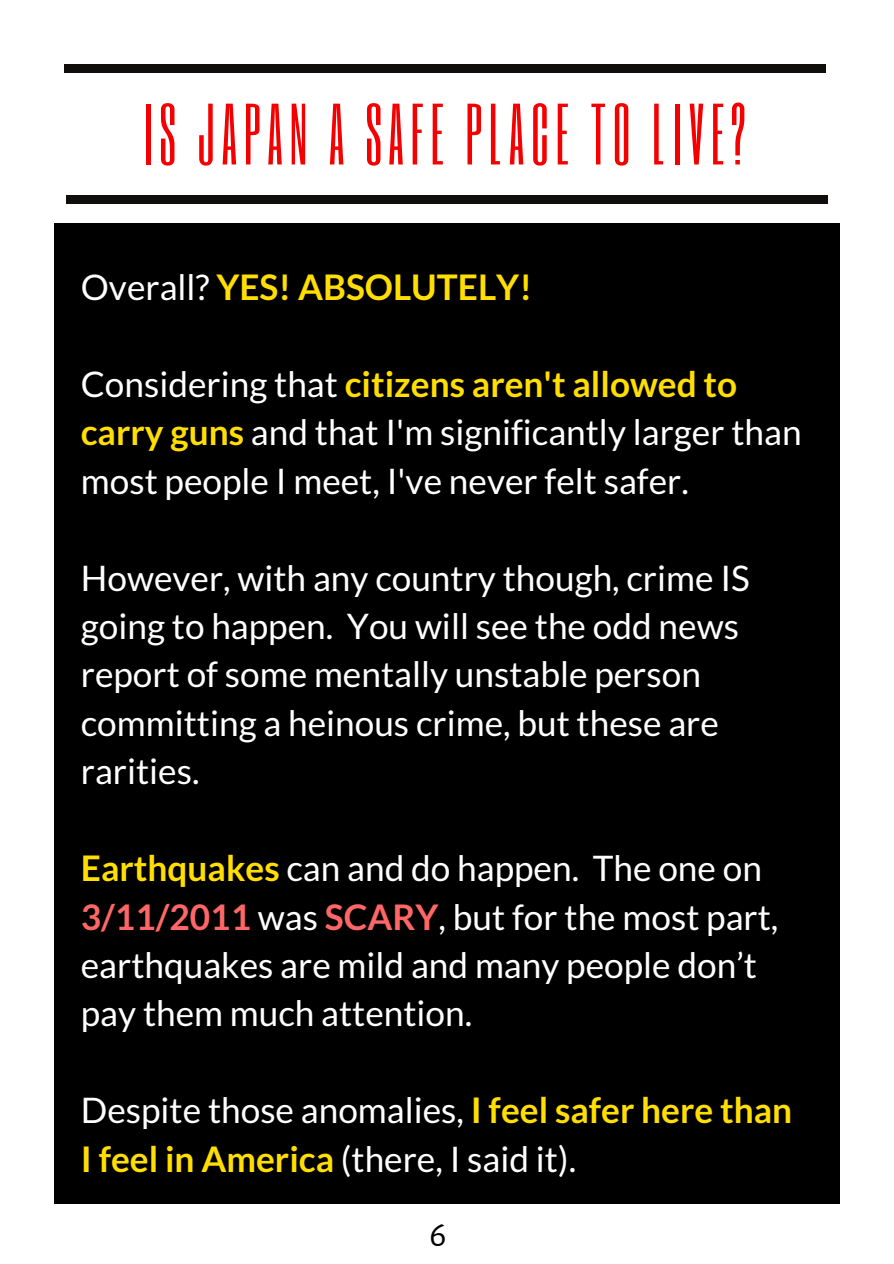
<style>
.page{position:relative;width:894px;height:1264px;background:#fff}
.page>*{position:absolute;margin:0;border:0;box-sizing:border-box;transform-origin:0 0}
.t1{font:72px "Six Caps";letter-spacing:.09em;color:#f40000}
.t2{font:36px "Alegreya Sans";color:#000}
.t3{font:35.25px/48.4px "Lato";color:#fff}
.t4{font:700 35.25px "Lato";color:#ffde00}
.s1{font-weight:400;color:#fff}
.s2{font-weight:700;color:#ffde00}
.s3{font-weight:700;color:#ff6767}
</style>
<div class="page">
<div style="left:64px;top:65px;width:761px;height:7px;background:#0f0e0c"></div>
<div style="left:66px;top:195px;width:761px;height:8px;background:#0f0e0c"></div>
<div style="left:55px;top:223px;width:784px;height:980px;background:#000"></div>
<h1 class="t1" style="left:143px;top:85px;width:604px">IS JAPAN A SAFE PLACE TO LIVE?</h1>
<p class="t4" style="left:81px;top:265px;width:452px"><span class="s1">Overall?</span> YES! ABSOLUTELY!</p>
<p class="t3" style="left:81px;top:359px;width:722px">Considering that <span class="s2">citizens aren't allowed to carry guns</span> and that I'm significantly larger than most people I meet, I've never felt safer.</p>
<p class="t3" style="left:81px;top:552px;width:670px">However, with any country though, crime IS going to happen. You will see the odd news report of some mentally unstable person committing a heinous crime, but these are rarities.</p>
<p class="t3" style="left:81px;top:843px;width:698px"><span class="s2">Earthquakes</span> can and do happen. The one on <span class="s3">3/11/2011</span> was <span class="s3">SCARY</span>, but for the most part, earthquakes are mild and many people don’t pay them much attention.</p>
<p class="t3" style="left:81px;top:1085px;width:712px">Despite those anomalies, <span class="s2">I feel safer here than<br>I feel in America</span> (there, I said it).</p>
<p class="t2" style="left:429px;top:1213px;width:18px">6</p>
</div>
